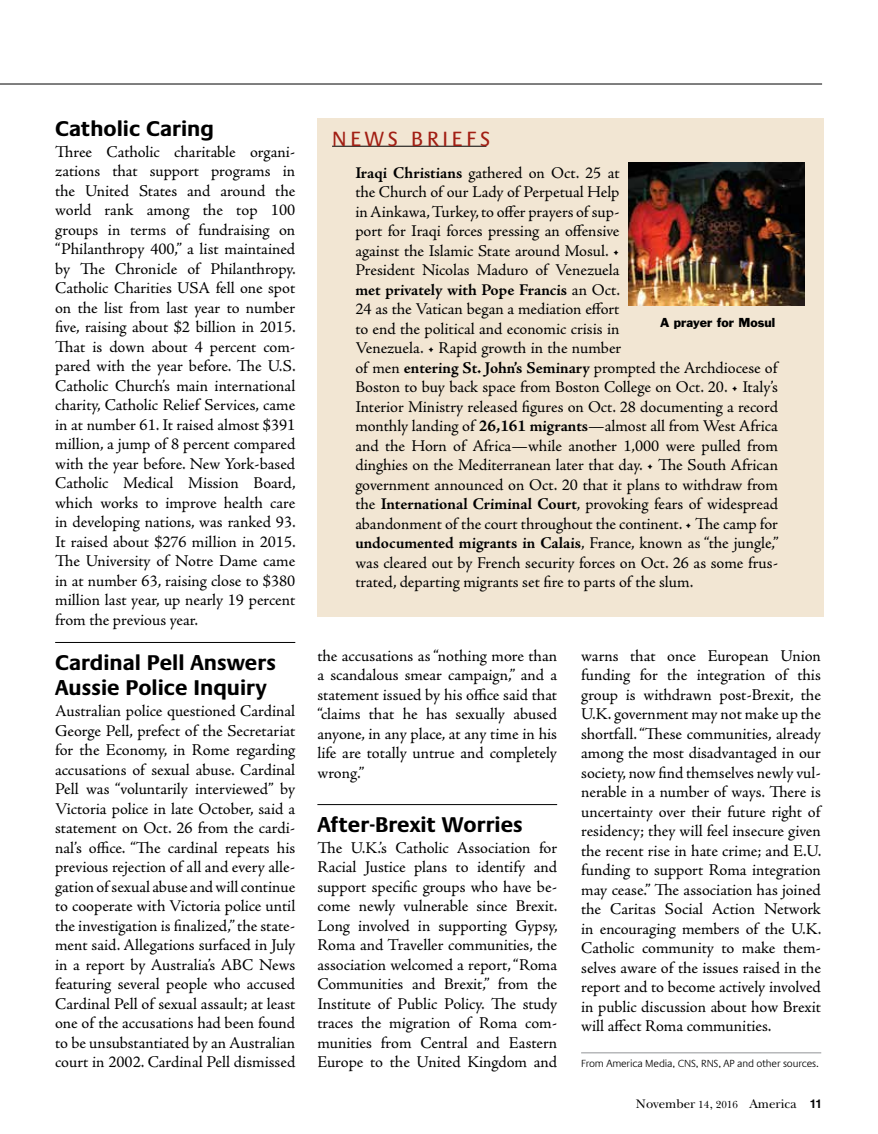
<style>
.page{position:relative;width:878px;height:1134px;background:#fff}
.page>*{position:absolute;margin:0;border:0;box-sizing:border-box;transform-origin:0 0}
.t1{font:700 21.75px/25.5px "Praxis LT Pro";color:#000}
.t2{font:21px "Praxis LT Pro";letter-spacing:.18em;color:#a21f14}
.t3{font:16.5px/19.5px "Adobe Jenson Pro";color:#000;text-align:justify}
.t4{font:12.75px "New Baskerville ITC";color:#000}
.t5{font:12px "Franklin Gothic Std";color:#000}
.t6{font:300 10.5px "Praxis LT Pro";letter-spacing:-.015em;color:#000}
.s1{font-weight:700}
.s2{font-size:10.5px}
.s3{font-family:"Helvetica LT Std";font-weight:700;font-size:12px}
</style>
<div class="page">
<hr style="left:55px;top:642px;width:240px;height:1px;background:#000">
<div style="left:317px;top:118px;width:506px;height:499px;background:#f2e6d3"></div>
<hr style="left:317px;top:804px;width:240px;height:1px;background:#000">
<hr style="left:0;top:84px;width:822px;height:1px;background:#000">
<hr style="left:332px;top:146px;width:154px;height:1px;background:#000">
<img style="left:628px;top:162px;width:176px;height:144px">
<hr style="left:581px;top:1053px;width:240px;height:1px;background:#939598">
<h1 class="t1" style="left:55px;top:116px;width:160px">Catholic Caring</h1>
<p class="t3" style="left:55px;top:142px;width:242px">Three Catholic charitable organi&shy;zations that support programs in the United States and around the world rank among the top 100 groups in terms of fundraising on “Philanthropy 400,” a list maintained by The Chronicle of Philanthropy.<br>Catholic Charities USA fell one spot on the list from last year to number five, raising about $2 billion in 2015.<br>That is down about 4 percent com&shy;pared with the year before. The U.S.<br>Catholic Church’s main international charity, Catholic Relief Services, came in at number 61. It raised almost $391 million, a jump of 8 percent compared with the year before. New York-based Catholic Medical Mission Board, which works to improve health care in developing nations, was ranked 93.<br>It raised about $276 million in 2015.<br>The University of Notre Dame came in at number 63, raising close to $380 million last year, up nearly 19 percent from the previous year.</p>
<h1 class="t1" style="left:55px;top:650px;width:222px">Cardinal Pell Answers<br>Aussie Police Inquiry</h1>
<p class="t3" style="left:55px;top:702px;width:242px">Australian police questioned Cardinal George Pell, prefect of the Secretariat for the Economy, in Rome regarding accusations of sexual abuse. Cardinal Pell was “voluntarily interviewed” by Victoria police in late October, said a statement on Oct. 26 from the cardi&shy;nal’s office. “The cardinal repeats his previous rejection of all and every alle&shy;gation of sexual abuse and will continue to cooperate with Victoria police until the investigation is finalized,” the state&shy;ment said. Allegations surfaced in July in a report by Australia’s ABC News featuring several people who accused Cardinal Pell of sexual assault; at least one of the accusations had been found to be unsubstantiated by an Australian court in 2002. Cardinal Pell dismissed</p>
<p class="t2" style="left:332px;top:127px;width:160px">NEWS BRIEFS</p>
<p class="t3" style="left:355px;top:163px;width:425px;text-align:left"><span class="s1">Iraqi Christians</span> gathered on Oct. 25 at<br>the Church of our Lady of Perpetual Help<br>in Ainkawa, Turkey, to offer prayers of sup-<br>port for Iraqi forces pressing an offensive<br>against the Islamic State around Mosul. •<br>President Nicolas Maduro of Venezuela<br><span class="s1">met privately with Pope Francis</span> an Oct.<br>24 as the Vatican began a mediation effort<br>to end the political and economic crisis in<br>Venezuela. • Rapid growth in the number<br>of men <span class="s1">entering St. John’s Seminary</span> prompted the Archdiocese of Boston to buy back space from Boston College on Oct. 20. • Italy’s Interior Ministry released figures on Oct. 28 documenting a record monthly landing of <span class="s1">26,161 migrants</span>—almost all from West Africa and the Horn of Africa—while another 1,000 were pulled from dinghies on the Mediterranean later that day. • The South African government announced on Oct. 20 that it plans to withdraw from the <span class="s1">International Criminal Court</span>, provoking fears of widespread abandonment of the court throughout the continent. • The camp for <span class="s1">undocumented migrants in Calais</span>, France, known as “the jungle,” was cleared out by French security forces on Oct. 26 as some frus&shy;trated, departing migrants set fire to parts of the slum.</p>
<p class="t5" style="left:660px;top:315px;width:116px">A prayer for Mosul</p>
<p class="t3" style="left:317px;top:646px;width:241px">the accusations as “nothing more than a scandalous smear campaign,” and a statement issued by his office said that “claims that he has sexually abused anyone, in any place, at any time in his life are totally untrue and completely wrong.”</p>
<h1 class="t1" style="left:317px;top:812px;width:207px">After-Brexit Worries</h1>
<p class="t3" style="left:317px;top:838px;width:242px">The U.K.’s Catholic Association for Racial Justice plans to identify and support specific groups who have be&shy;come newly vulnerable since Brexit.<br>Long involved in supporting Gypsy, Roma and Traveller communities, the association welcomed a report, “Roma Communities and Brexit,” from the Institute of Public Policy. The study traces the migration of Roma com&shy;munities from Central and Eastern Europe to the United Kingdom and</p>
<p class="t3" style="left:581px;top:646px;width:242px">warns that once European Union funding for the integration of this group is withdrawn post-Brexit, the U.K. government may not make up the shortfall. “These communities, already among the most disadvantaged in our society, now find themselves newly vul&shy;nerable in a number of ways. There is uncertainty over their future right of residency; they will feel insecure given the recent rise in hate crime; and E.U. funding to support Roma integration may cease.” The association has joined the Caritas Social Action Network in encouraging members of the U.K.<br>Catholic community to make them&shy;selves aware of the issues raised in the report and to become actively involved in public discussion about how Brexit will affect Roma communities.</p>
<p class="t6" style="left:581px;top:1057px;width:239px">From America Media, CNS, RNS, AP and other sources.</p>
<p class="t4" style="left:636px;top:1097px;width:188px">November <span class="s2">14</span>, <span class="s2">2016</span> America <span class="s3">11</span></p>
</div>
